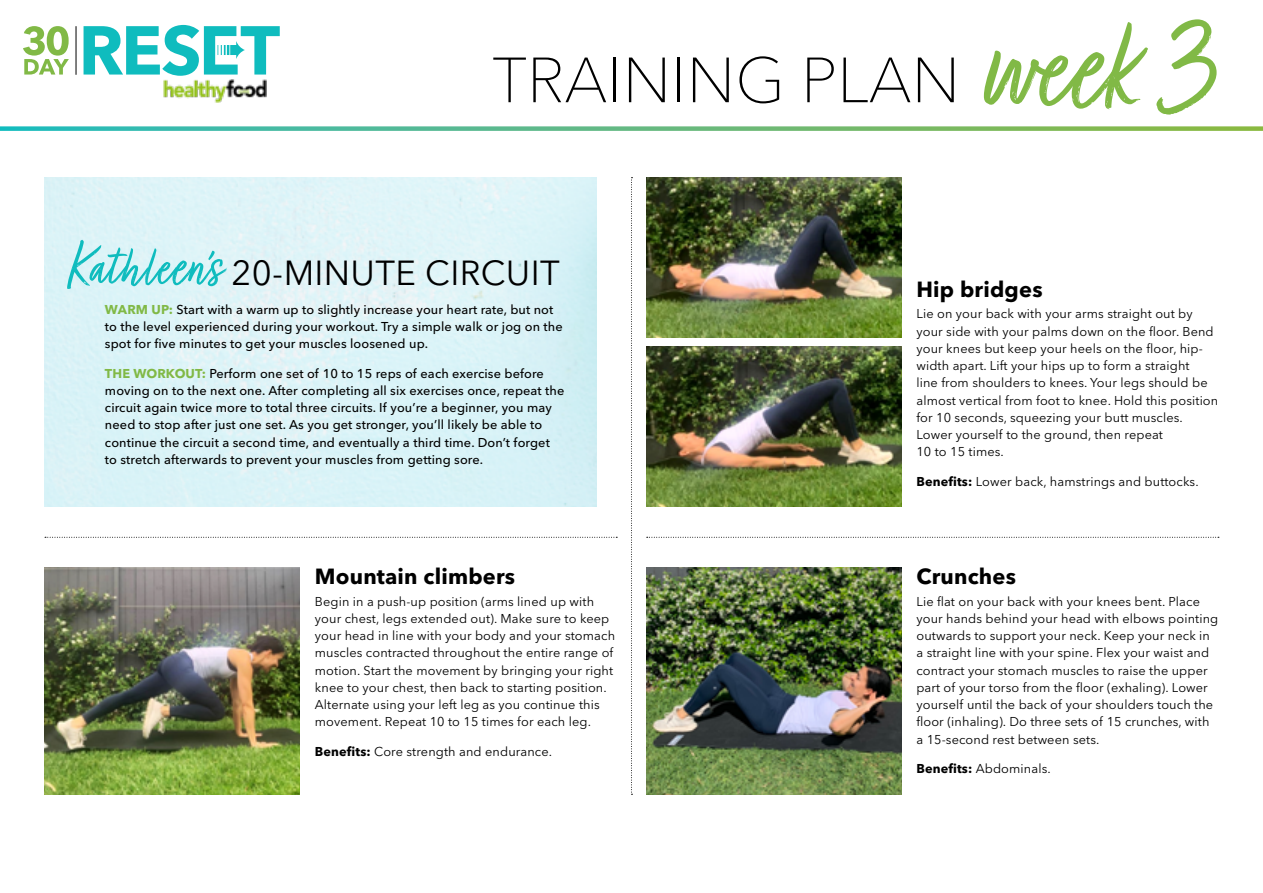
<style>
.page{position:relative;width:1263px;height:893px;background:#fff}
.page>*{position:absolute;margin:0;border:0;box-sizing:border-box;transform-origin:0 0}
.t1{font:147.3px "Turbinado Light Pro";color:#81b946}
.t2{font:100 63px "Avenir Next LT Pro";color:#000}
.t3{font:34.5px "Avenir Next LT Pro";letter-spacing:.01em;color:#000}
.t4{font:700 21.75px "Avenir Next LT Pro";letter-spacing:.01em;color:#000}
.t5{font:12.75px/17.2px "Avenir Next LT Pro";letter-spacing:.01em;color:#000}
.t6{font:500 12.75px/17.2px "Avenir Next LT Pro";letter-spacing:.01em;color:#000}
.s1{font-family:"Turbinado Light Pro";font-size:64.5px;color:#0fbcbe}
.s2{font-weight:700;color:#81b946}
.s3{font-weight:700}
</style>
<div class="page">
<img style="left:646px;top:347px;width:255px;height:160px">
<img style="left:646px;top:177px;width:255px;height:161px">
<img style="left:45px;top:568px;width:255px;height:226px">
<img style="left:646px;top:568px;width:255px;height:226px">
<svg style="left:0;top:126px;width:1263px;height:5px;background:#6fc08c"></svg>
<svg style="left:631px;top:177px;width:1px;height:618px"></svg>
<svg style="left:647px;top:537px;width:572px;height:1px"></svg>
<svg style="left:45px;top:537px;width:572px;height:1px"></svg>
<img style="left:164px;top:79px;width:103px;height:23px">
<hr style="left:76px;top:26px;width:1px;height:49px;background:#000">
<svg style="left:84px;top:25px;width:196px;height:51px"></svg>
<svg style="left:23px;top:26px;width:46px;height:49px"></svg>
<h2 class="t2" style="left:492px;top:43px;width:469px">TRAINING PLAN</h2>
<h1 class="t1" style="left:980px;top:-14px;width:237px">week 3</h1>
<h3 class="t3" style="left:67px;top:252px;width:495px"><span class="s1">Kathleen's</span> 20-MINUTE CIRCUIT</h3>
<p class="t6" style="left:105px;top:301px;width:459px"><span class="s2">WARM UP:</span> Start with a warm up to slightly increase your heart rate, but not to the level experienced during your workout. Try a simple walk or jog on the spot for five minutes to get your muscles loosened up.</p>
<p class="t6" style="left:105px;top:364px;width:461px"><span class="s2">THE WORKOUT:</span> Perform one set of 10 to 15 reps of each exercise before moving on to the next one. After completing all six exercises once, repeat the circuit again twice more to total three circuits. If you’re a beginner, you may need to stop after just one set. As you get stronger, you’ll likely be able to continue the circuit a second time, and eventually a third time. Don’t forget to stretch afterwards to prevent your muscles from getting sore.</p>
<h3 class="t4" style="left:315px;top:563px;width:202px">Mountain climbers</h3>
<p class="t5" style="left:315px;top:592px;width:302px">Begin in a push-up position (arms lined up with your chest, legs extended out). Make sure to keep your head in line with your body and your stomach muscles contracted throughout the entire range of motion. Start the movement by bringing your right knee to your chest, then back to starting position.<br>Alternate using your left leg as you continue this movement. Repeat 10 to 15 times for each leg.</p>
<p class="t5" style="left:315px;top:742px;width:239px"><span class="s3">Benefits:</span> Core strength and endurance.</p>
<h3 class="t4" style="left:916px;top:276px;width:128px">Hip bridges</h3>
<p class="t5" style="left:916px;top:305px;width:303px">Lie on your back with your arms straight out by your side with your palms down on the floor. Bend your knees but keep your heels on the floor, hip&shy;width apart. Lift your hips up to form a straight<br>line from shoulders to knees. Your legs should be almost vertical from foot to knee. Hold this position for 10 seconds, squeezing your butt muscles.<br>Lower yourself to the ground, then repeat<br>10 to 15 times.</p>
<p class="t5" style="left:916px;top:472px;width:284px"><span class="s3">Benefits:</span> Lower back, hamstrings and buttocks.</p>
<h3 class="t4" style="left:916px;top:563px;width:101px">Crunches</h3>
<p class="t5" style="left:916px;top:592px;width:303px">Lie flat on your back with your knees bent. Place your hands behind your head with elbows pointing outwards to support your neck. Keep your neck in a straight line with your spine. Flex your waist and contract your stomach muscles to raise the upper part of your torso from the floor (exhaling). Lower yourself until the back of your shoulders touch the floor (inhaling). Do three sets of 15 crunches, with a 15-second rest between sets.</p>
<p class="t5" style="left:916px;top:760px;width:136px"><span class="s3">Benefits:</span> Abdominals.</p>
</div>
